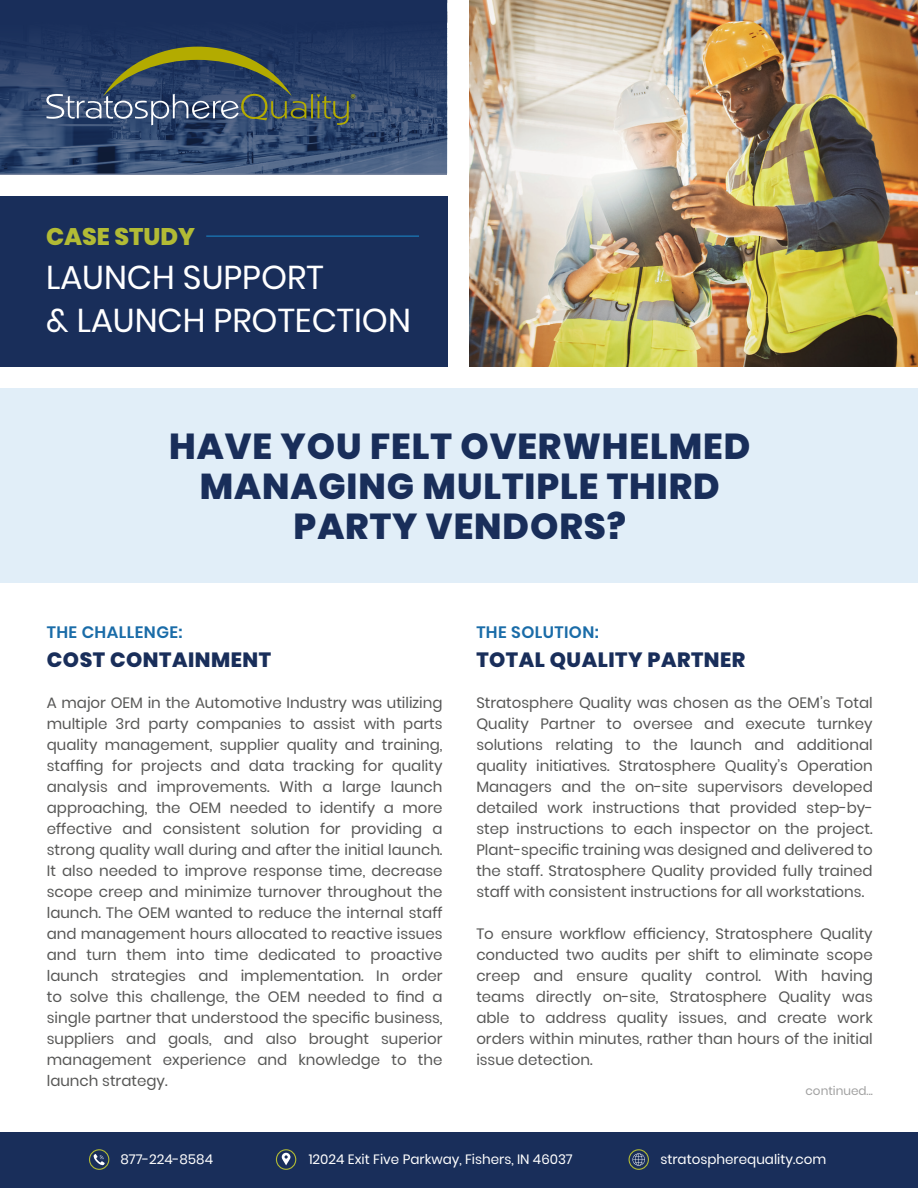
<style>
.page{position:relative;width:918px;height:1188px;background:#fff}
.page>*{position:absolute;margin:0;border:0;box-sizing:border-box;transform-origin:0 0}
.Body_Text{font:800 36px/39.6px "Poppins";letter-spacing:.025em;color:#192e5a;text-align:center}
.Body_Text-2{font:33px/43.5px "Poppins";color:#fff}
.Body_Text-3{font:800 24px "Poppins";color:#b2bb35}
.Body_Text-4{font:800 20.7px "Poppins";letter-spacing:.025em;color:#192e5a}
.Body_Text-5{font:600 16.5px "Poppins";letter-spacing:.025em;color:#1a6ca8}
.Title_7{font:15px/21px "Poppins";color:#575756;text-align:justify}
.Title_6{font:13.5px "Poppins";color:#fff}
.Title_7-2{font:12px "Poppins";color:#a1a1a1}
</style>
<div class="page">
<div style="left:0;top:388px;width:918px;height:195px;background:#e1eef8"></div>
<div style="left:0;top:1132px;width:918px;height:56px;background:#192e5a"></div>
<div style="left:629px;top:1149px;width:20px;height:21px;border:1px solid #b2bb35;border-radius:50%"></div>
<svg style="left:633px;top:1153px;width:12px;height:13px"></svg>
<div style="left:276px;top:1149px;width:20px;height:21px;border:1px solid #b2bb35;border-radius:50%"></div>
<svg style="left:282px;top:1153px;width:8px;height:12px"></svg>
<svg style="left:93px;top:1154px;width:12px;height:11px"></svg>
<div style="left:89px;top:1149px;width:20px;height:21px;border:1px solid #b2bb35;border-radius:50%"></div>
<img style="left:470px;top:0;width:448px;height:367px">
<div style="left:0;top:196px;width:447px;height:171px;background:#192e5a"></div>
<svg style="left:0;top:0;width:447px;height:175px;background:#2b4169"></svg>
<hr style="left:206px;top:235px;width:213px;height:2px;background:#1a6ca8">
<svg style="left:46px;top:47px;width:309px;height:78px;background:#415364"></svg>
<p class="Body_Text-3" style="left:46px;top:223px;width:151px">CASE STUDY</p>
<p class="Body_Text-2" style="left:46px;top:256px;width:366px">LAUNCH SUPPORT<br>&amp; LAUNCH PROTECTION</p>
<p class="Body_Text" style="left:169px;top:427px;width:583px">HAVE YOU FELT OVERWHELMED<br>MANAGING MULTIPLE THIRD<br>PARTY VENDORS?</p>
<p class="Body_Text-5" style="left:47px;top:623px;width:137px">THE CHALLENGE:</p>
<p class="Body_Text-4" style="left:47px;top:648px;width:226px">COST CONTAINMENT</p>
<p class="Body_Text-5" style="left:476px;top:623px;width:124px">THE SOLUTION:</p>
<p class="Body_Text-4" style="left:476px;top:648px;width:271px">TOTAL QUALITY PARTNER</p>
<p class="Title_7" style="left:47px;top:692px;width:397px">A major OEM in the Automotive Industry was utilizing multiple 3rd party companies to assist with parts quality management, supplier quality and training, staffing for projects and data tracking for quality analysis and improvements. With a large launch approaching, the OEM needed to identify a more effective and consistent solution for providing a strong quality wall during and after the initial launch.<br>It also needed to improve response time, decrease scope creep and minimize turnover throughout the launch. The OEM wanted to reduce the internal staff and management hours allocated to reactive issues and turn them into time dedicated to proactive launch strategies and implementation. In order to solve this challenge, the OEM needed to find a single partner that understood the specific business, suppliers and goals, and also brought superior management experience and knowledge to the launch strategy.</p>
<p class="Title_7" style="left:476px;top:692px;width:398px">Stratosphere Quality was chosen as the OEM’s Total Quality Partner to oversee and execute turnkey solutions relating to the launch and additional quality initiatives. Stratosphere Quality’s Operation Managers and the on-site supervisors developed detailed work instructions that provided step-by&shy;step instructions to each inspector on the project.<br>Plant-specific training was designed and delivered to the staff. Stratosphere Quality provided fully trained staff with consistent instructions for all workstations.</p>
<p class="Title_7" style="left:476px;top:923px;width:398px">To ensure workflow efficiency, Stratosphere Quality conducted two audits per shift to eliminate scope creep and ensure quality control. With having teams directly on-site, Stratosphere Quality was able to address quality issues, and create work orders within minutes, rather than hours of the initial issue detection.</p>
<p class="Title_7-2" style="left:806px;top:1084px;width:69px">continued...</p>
<p class="Title_6" style="left:120px;top:1152px;width:94px">877-224-8584</p>
<p class="Title_6" style="left:309px;top:1151px;width:266px">12024 Exit Five Parkway, Fishers, IN 46037</p>
<p class="Title_6" style="left:660px;top:1151px;width:167px">stratospherequality.com</p>
</div>
